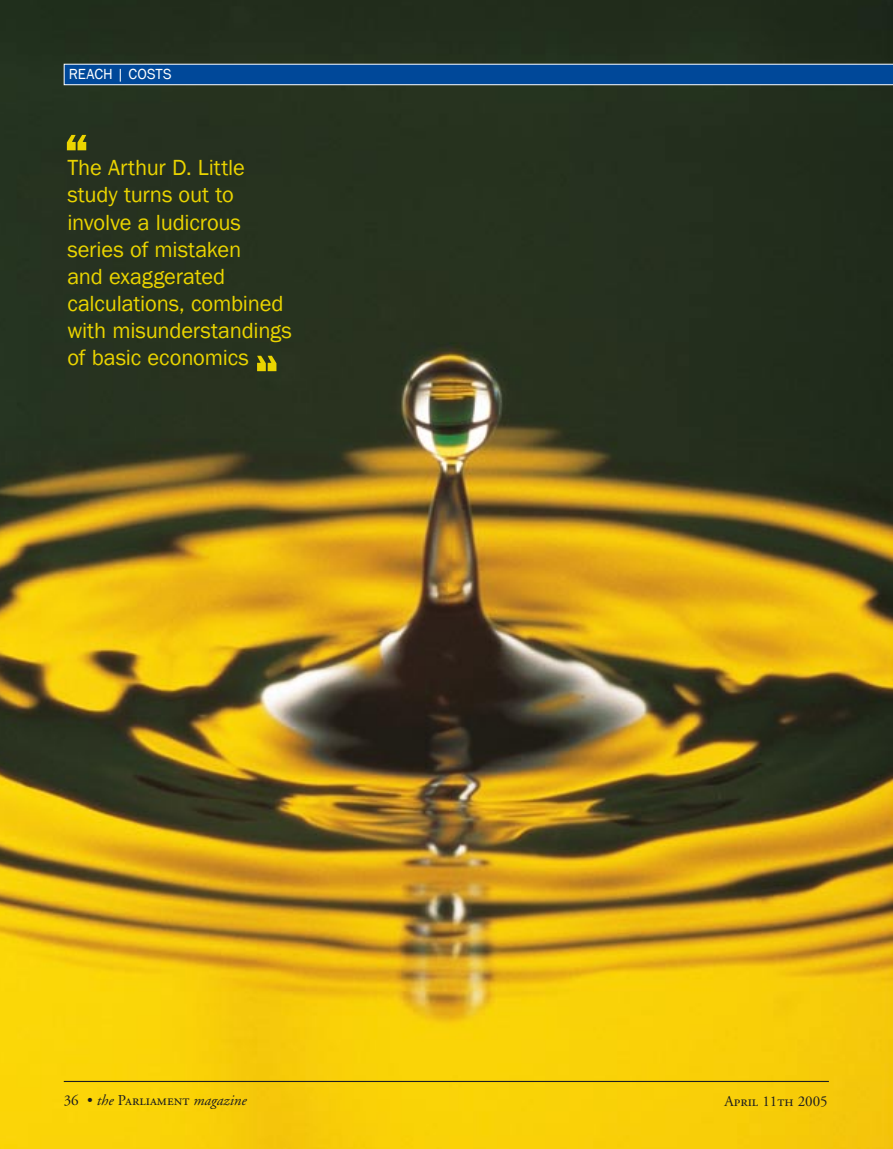
<style>
.page{position:relative;width:893px;height:1149px;background:#fff}
.page>*{position:absolute;margin:0;border:0;box-sizing:border-box;transform-origin:0 0}
.Parliament_Quote_Break{font:800 54px "Franklin Gothic";color:#ead400}
.Parliament_Quote_Break-2{font:22.5px/27.2px "Franklin Gothic";letter-spacing:-.01em;color:#ead400}
.t1{font:italic 15px "Adobe Garamond";color:#1b1c20}
.t2{font:15px "Adobe Garamond Regular SC";color:#1b1c20}
.Parliament_Page_Strap{font:15px "Franklin Gothic";letter-spacing:.01em;color:#fff}
.s1{font-style:normal}
.s2{font-family:"Adobe Garamond Regular SC";font-style:normal}
.s3{font-family:"Adobe Garamond"}
</style>
<div class="page">
<img style="left:0;top:0;width:893px;height:1148px">
<hr style="left:64px;top:1080px;width:765px;height:1px;background:#1b1c20">
<svg style="left:64px;top:64px;width:829px;height:21px"></svg>
<svg style="left:257px;top:355px;width:19px;height:16px"></svg>
<p class="Parliament_Page_Strap" style="left:69px;top:65px;width:104px">REACH | COSTS</p>
<p class="Parliament_Quote_Break" style="left:64px;top:118px;width:26px">“</p>
<p class="Parliament_Quote_Break-2" style="left:67px;top:155px;width:226px">The Arthur D. Little study turns out to involve a ludicrous series of mistaken<br>and exaggerated calculations, combined with misunderstandings of basic economics</p>
<p class="t1" style="left:64px;top:1092px;width:184px"><span class="s1">36 •</span> the <span class="s2">Parliament</span> magazine</p>
<p class="t2" style="left:724px;top:1092px;width:105px">April <span class="s3">11</span>th <span class="s3">2005</span></p>
</div>
